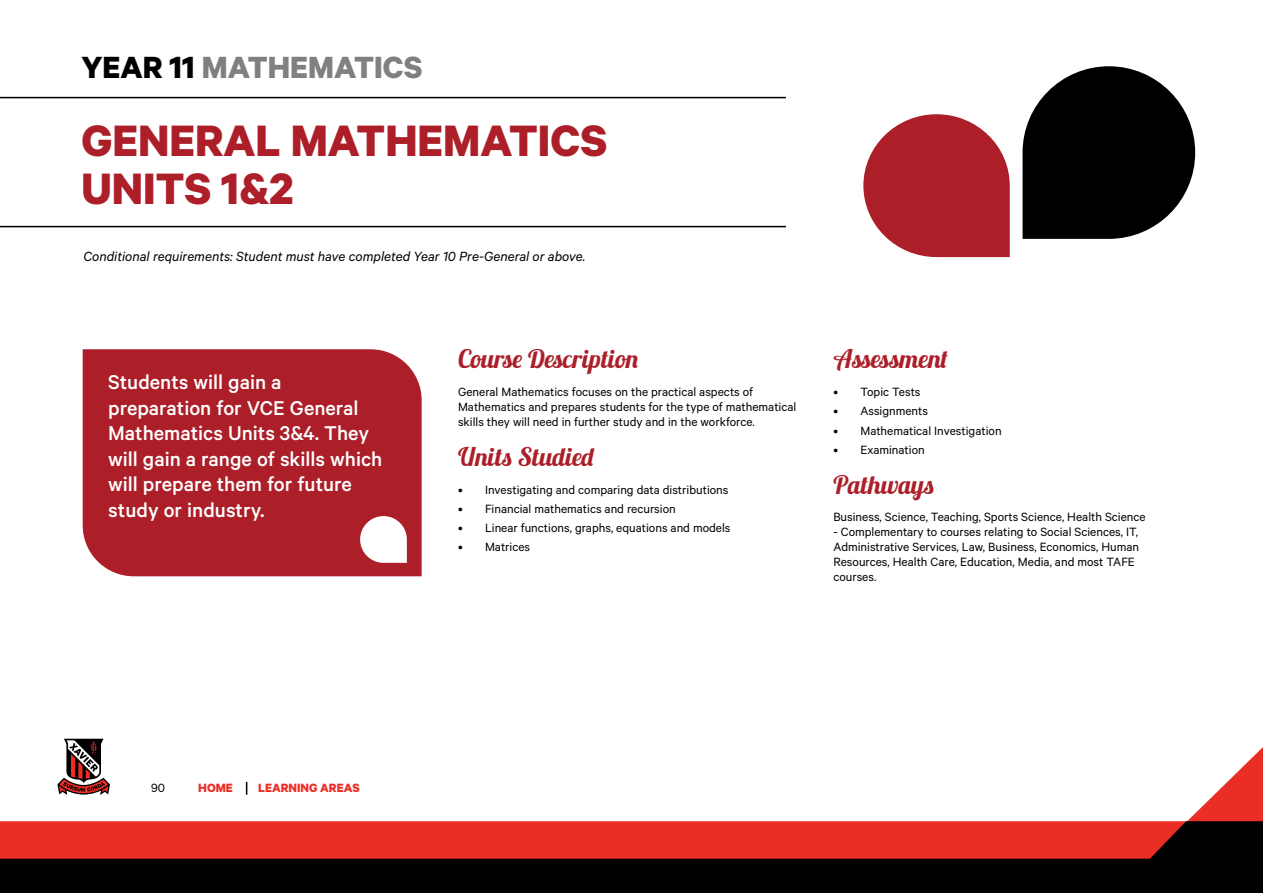
<style>
.page{position:relative;width:1263px;height:893px;background:#fff}
.page>*{position:absolute;margin:0;border:0;box-sizing:border-box;transform-origin:0 0}
.t1{font:700 49.5px/48px "Calibre";color:#ac1f29}
.t2{font:700 34.5px "Calibre";color:#808080}
.t3{font:25.5px "Lobster 1.3";color:#ac1f29}
.t4{font:500 22.5px/25.5px "Calibre";color:#fff}
.t5{font:italic 15px "Calibre";color:#000}
.t6{font:13.5px/15px "Calibre";color:#000}
.t7{font:700 13.5px "Calibre";color:#eb2e25}
.s1{color:#000}
</style>
<div class="page">
<svg style="left:57px;top:738px;width:1206px;height:83px"></svg>
<svg style="left:0;top:821px;width:1263px;height:72px;fill:#000"></svg>
<hr style="left:0;top:97px;width:786px;height:1px;background:#000">
<hr style="left:0;top:226px;width:786px;height:1px;background:#000">
<svg style="left:863px;top:114px;width:147px;height:143px"></svg>
<svg style="left:1022px;top:66px;width:173px;height:173px"></svg>
<div style="left:83px;top:349px;width:339px;height:227px;background:#ac1f29"></div>
<svg style="left:360px;top:516px;width:47px;height:47px"></svg>
<h2 class="t2" style="left:82px;top:46px;width:342px"><span class="s1">YEAR 11</span> MATHEMATICS</h2>
<h1 class="t1" style="left:82px;top:115px;width:527px">GENERAL MATHEMATICS<br>UNITS 1&amp;2</h1>
<p class="t5" style="left:83px;top:248px;width:503px">Conditional requirements: Student must have completed Year 10 Pre-General or above.</p>
<h3 class="t4" style="left:108px;top:369px;width:276px">Students will gain a preparation for VCE General<br>Mathematics Units 3&amp;4. They will gain a range of skills which will prepare them for future study or industry.</h3>
<h3 class="t3" style="left:458px;top:343px;width:182px">Course Description</h3>
<p class="t6" style="left:458px;top:384px;width:340px">General Mathematics focuses on the practical aspects of<br>Mathematics and prepares students for the type of mathematical skills they will need in further study and in the workforce.</p>
<h3 class="t3" style="left:458px;top:440px;width:137px">Units Studied</h3>
<p class="t6" style="left:458px;top:481px;width:272px">• Investigating and comparing data distributions</p>
<p class="t6" style="left:458px;top:501px;width:219px">• Financial mathematics and recursion</p>
<p class="t6" style="left:458px;top:520px;width:274px">• Linear functions, graphs, equations and models</p>
<p class="t6" style="left:458px;top:539px;width:74px">• Matrices</p>
<h3 class="t3" style="left:833px;top:343px;width:116px">Assessment</h3>
<p class="t6" style="left:833px;top:384px;width:89px">• Topic Tests</p>
<p class="t6" style="left:833px;top:403px;width:96px">• Assignments</p>
<p class="t6" style="left:833px;top:422px;width:170px">• Mathematical Investigation</p>
<p class="t6" style="left:833px;top:442px;width:93px">• Examination</p>
<h3 class="t3" style="left:833px;top:468px;width:102px">Pathways</h3>
<p class="t6" style="left:833px;top:509px;width:314px">Business, Science, Teaching, Sports Science, Health Science</p>
<p class="t6" style="left:833px;top:524px;width:307px">- Complementary to courses relating to Social Sciences, IT, Administrative Services, Law, Business, Economics, Human Resources, Health Care, Education, Media, and most TAFE courses.</p>
<p class="t6" style="left:151px;top:780px;width:16px">90</p>
<p class="t7" style="left:198px;top:780px;width:36px">HOME</p>
<p class="t7" style="left:258px;top:780px;width:103px">LEARNING AREAS</p>
</div>
